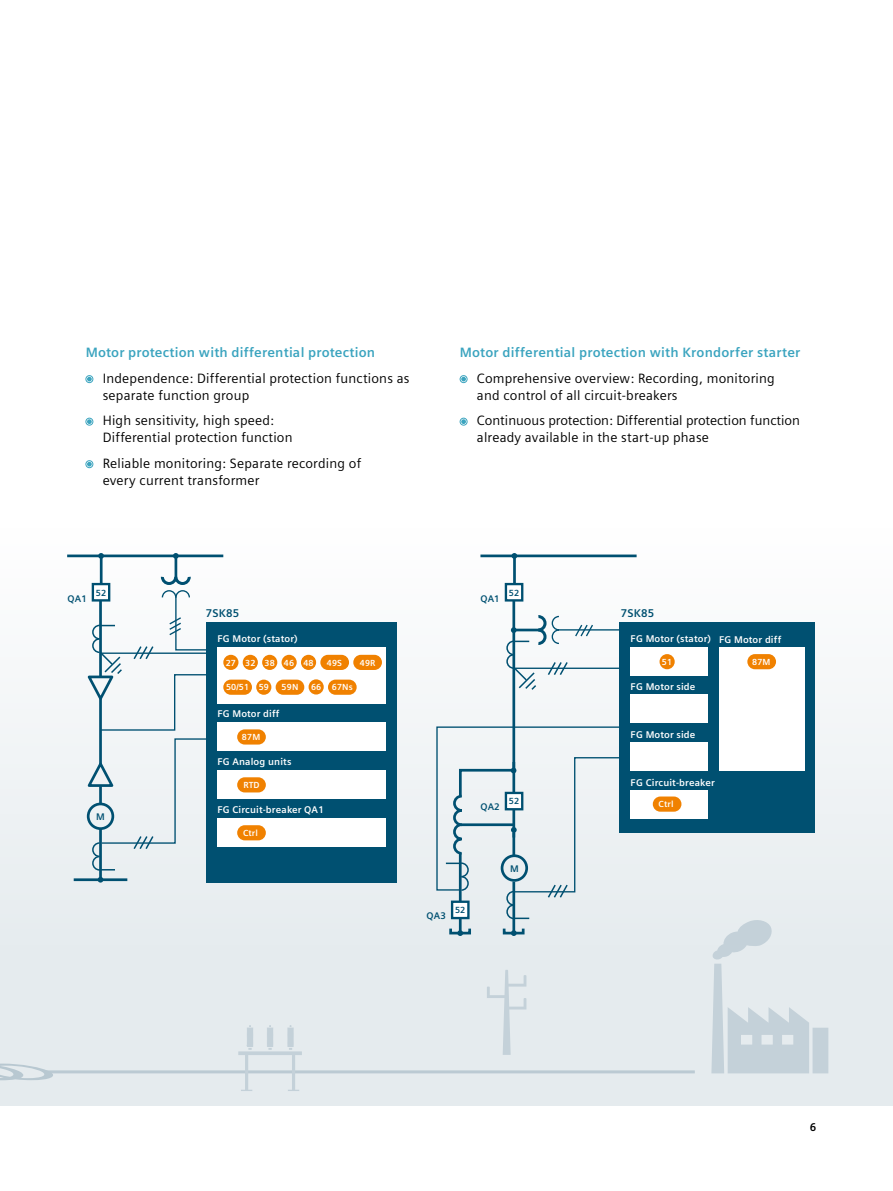
<style>
.page{position:relative;width:893px;height:1191px;background:#fff}
.page>*{position:absolute;margin:0;border:0;box-sizing:border-box;transform-origin:0 0}
.t1{font:13.5px/17px "Siemens Sans";letter-spacing:.015em;color:#000}
.t2{font:700 13.5px "Siemens Sans";letter-spacing:.015em;color:#3ba4bf}
.t3{font:700 11.25px "Siemens Sans";letter-spacing:.015em;color:#005071}
.t4{font:700 11.25px "Siemens Sans";color:#000}
.t5{font:700 9.75px "Siemens Sans";letter-spacing:.015em;color:#fff}
.t6{font:700 9.6px "Siemens Sans";letter-spacing:.015em;color:#005071}
.t7{font:700 8.85px "Siemens Sans";letter-spacing:.015em;color:#fff}
.t8{font:700 8.85px "Siemens Sans";letter-spacing:.015em;color:#005071}
</style>
<div class="page">
<div style="left:0;top:527px;width:893px;height:579px;background:linear-gradient(to bottom,#fdfdfd,#e0e7eb)"></div>
<hr style="left:45px;top:1070px;width:650px;height:3px;background:#fff">
<svg style="left:0;top:1063px;width:65px;height:17px"></svg>
<svg style="left:238px;top:1025px;width:64px;height:66px;background:#dce4e8"></svg>
<svg style="left:487px;top:969px;width:39px;height:85px;background:#dee5e9"></svg>
<svg style="left:88px;top:377px;width:3px;height:4px"></svg>
<div style="left:86px;top:375px;width:7px;height:8px;border:1px solid #3ba4bf;border-radius:50%"></div>
<div style="left:86px;top:418px;width:7px;height:7px;border:1px solid #3ba4bf;border-radius:50%"></div>
<svg style="left:88px;top:462px;width:3px;height:4px"></svg>
<div style="left:86px;top:460px;width:7px;height:8px;border:1px solid #3ba4bf;border-radius:50%"></div>
<svg style="left:462px;top:377px;width:3px;height:4px"></svg>
<div style="left:460px;top:375px;width:7px;height:8px;border:1px solid #3ba4bf;border-radius:50%"></div>
<div style="left:460px;top:418px;width:7px;height:7px;border:1px solid #3ba4bf;border-radius:50%"></div>
<svg style="left:711px;top:918px;width:117px;height:155px;background:#d7e0e5"></svg>
<div style="left:206px;top:622px;width:191px;height:260px;background:#005071"></div>
<div style="left:217px;top:647px;width:169px;height:56px;background:#fff"></div>
<div style="left:217px;top:722px;width:169px;height:29px;background:#fff"></div>
<div style="left:217px;top:770px;width:169px;height:29px;background:#fff"></div>
<div style="left:217px;top:818px;width:169px;height:29px;background:#fff"></div>
<div style="left:223px;top:655px;width:15px;height:15px;background:#f08100;border-radius:50%"></div>
<div style="left:243px;top:655px;width:15px;height:15px;background:#f08100;border-radius:50%"></div>
<div style="left:262px;top:655px;width:15px;height:15px;background:#f08100;border-radius:50%"></div>
<div style="left:256px;top:679px;width:15px;height:16px;background:#f08100;border-radius:50%"></div>
<div style="left:309px;top:679px;width:15px;height:15px;background:#f08100;border-radius:50%"></div>
<div style="left:282px;top:655px;width:15px;height:15px;background:#f08100;border-radius:50%"></div>
<div style="left:301px;top:655px;width:15px;height:15px;background:#f08100;border-radius:50%"></div>
<div style="left:237px;top:729px;width:29px;height:15px;background:#f08100;border-radius:8px"></div>
<div style="left:223px;top:679px;width:29px;height:16px;background:#f08100;border-radius:8px"></div>
<div style="left:320px;top:655px;width:29px;height:15px;background:#f08100;border-radius:8px"></div>
<div style="left:276px;top:679px;width:28px;height:16px;background:#f08100;border-radius:8px"></div>
<div style="left:328px;top:679px;width:29px;height:16px;background:#f08100;border-radius:8px"></div>
<div style="left:353px;top:655px;width:29px;height:15px;background:#f08100;border-radius:8px"></div>
<hr style="left:67px;top:554px;width:156px;height:3px;background:#005071">
<hr style="left:74px;top:878px;width:53px;height:3px;background:#005071">
<hr style="left:100px;top:556px;width:3px;height:28px;background:#005071">
<svg style="left:98px;top:553px;width:6px;height:6px"></svg>
<svg style="left:173px;top:553px;width:6px;height:6px"></svg>
<hr style="left:99px;top:828px;width:3px;height:53px;background:#005071">
<hr style="left:99px;top:698px;width:3px;height:67px;background:#005071">
<div style="left:237px;top:777px;width:29px;height:15px;background:#f08100;border-radius:8px"></div>
<div style="left:237px;top:825px;width:29px;height:15px;background:#f08100;border-radius:8px"></div>
<div style="left:620px;top:622px;width:195px;height:210px;background:#005071"></div>
<div style="left:631px;top:647px;width:77px;height:29px;background:#fff"></div>
<div style="left:719px;top:647px;width:85px;height:123px;background:#fff"></div>
<div style="left:659px;top:654px;width:16px;height:15px;background:#f08100;border-radius:50%"></div>
<hr style="left:512px;top:600px;width:3px;height:170px;background:#005071">
<hr style="left:459px;top:913px;width:3px;height:20px;background:#005071">
<hr style="left:480px;top:554px;width:157px;height:3px;background:#005071">
<hr style="left:513px;top:556px;width:3px;height:28px;background:#005071">
<hr style="left:512px;top:881px;width:3px;height:52px;background:#005071">
<hr style="left:558px;top:629px;width:62px;height:1px;background:#005071">
<svg style="left:511px;top:553px;width:6px;height:6px"></svg>
<hr style="left:514px;top:667px;width:106px;height:2px;background:#005071">
<div style="left:631px;top:694px;width:77px;height:28px;background:#fff"></div>
<div style="left:631px;top:742px;width:77px;height:28px;background:#fff"></div>
<div style="left:631px;top:789px;width:77px;height:29px;background:#fff"></div>
<div style="left:747px;top:654px;width:29px;height:15px;background:#f08100;border-radius:8px"></div>
<div style="left:653px;top:796px;width:28px;height:15px;background:#f08100;border-radius:8px"></div>
<svg style="left:457px;top:934px;width:6px;height:2px"></svg>
<svg style="left:511px;top:934px;width:6px;height:2px"></svg>
<div style="left:503px;top:927px;width:21px;height:7px;border:3px solid #005071"></div>
<div style="left:449px;top:927px;width:22px;height:7px;border:3px solid #005071"></div>
<hr style="left:175px;top:556px;width:2px;height:21px;background:#005071">
<div style="left:505px;top:583px;width:18px;height:18px;background:#fff;border:2px solid #005071"></div>
<svg style="left:436px;top:726px;width:185px;height:194px"></svg>
<svg style="left:85px;top:737px;width:121px;height:134px"></svg>
<svg style="left:85px;top:574px;width:129px;height:157px"></svg>
<svg style="left:506px;top:613px;width:88px;height:78px"></svg>
<p class="t2" style="left:86px;top:345px;width:291px">Motor protection with differential protection</p>
<p class="t1" style="left:103px;top:370px;width:308px">Independence: Differential protection functions as separate function group</p>
<p class="t1" style="left:103px;top:412px;width:191px">High sensitivity, high speed:<br>Differential protection function</p>
<p class="t1" style="left:103px;top:455px;width:260px">Reliable monitoring: Separate recording of every current transformer</p>
<p class="t2" style="left:460px;top:345px;width:342px">Motor differential protection with Krondorfer starter</p>
<p class="t1" style="left:477px;top:370px;width:299px">Comprehensive overview: Recording, monitoring and control of all circuit-breakers</p>
<p class="t1" style="left:477px;top:412px;width:325px">Continuous protection: Differential protection function already available in the start-up phase</p>
<p class="t8" style="left:96px;top:587px;width:12px">52</p>
<p class="t8" style="left:509px;top:587px;width:12px">52</p>
<p class="t6" style="left:68px;top:593px;width:21px">QA1</p>
<p class="t6" style="left:480px;top:593px;width:21px">QA1</p>
<p class="t3" style="left:206px;top:606px;width:35px">7SK85</p>
<p class="t5" style="left:217px;top:633px;width:82px">FG Motor (stator)</p>
<p class="t7" style="left:327px;top:657px;width:17px">49S</p>
<p class="t7" style="left:360px;top:657px;width:17px">49R</p>
<p class="t7" style="left:226px;top:657px;width:51px">27 32 38</p>
<p class="t7" style="left:259px;top:682px;width:12px">59</p>
<p class="t7" style="left:311px;top:682px;width:12px">66</p>
<p class="t7" style="left:284px;top:657px;width:31px">46 48</p>
<p class="t7" style="left:226px;top:682px;width:25px">50/51</p>
<p class="t7" style="left:282px;top:682px;width:18px">59N</p>
<p class="t7" style="left:332px;top:682px;width:22px">67Ns</p>
<p class="t5" style="left:217px;top:708px;width:64px">FG Motor diff</p>
<p class="t6" style="left:96px;top:811px;width:10px">M</p>
<p class="t7" style="left:242px;top:732px;width:20px">87M</p>
<p class="t5" style="left:217px;top:756px;width:76px">FG Analog units</p>
<p class="t5" style="left:217px;top:804px;width:108px">FG Circuit-breaker QA1</p>
<p class="t7" style="left:243px;top:780px;width:18px">RTD</p>
<p class="t7" style="left:243px;top:828px;width:16px">Ctrl</p>
<p class="t6" style="left:480px;top:801px;width:21px">QA2</p>
<p class="t8" style="left:509px;top:796px;width:12px">52</p>
<p class="t6" style="left:427px;top:910px;width:21px">QA3</p>
<p class="t8" style="left:455px;top:905px;width:12px">52</p>
<p class="t6" style="left:510px;top:863px;width:10px">M</p>
<p class="t3" style="left:621px;top:606px;width:35px">7SK85</p>
<p class="t5" style="left:631px;top:633px;width:152px">FG Motor (stator) FG Motor diff</p>
<p class="t7" style="left:662px;top:657px;width:12px">51</p>
<p class="t7" style="left:752px;top:656px;width:20px">87M</p>
<p class="t5" style="left:631px;top:681px;width:66px">FG Motor side</p>
<p class="t5" style="left:631px;top:729px;width:66px">FG Motor side</p>
<p class="t5" style="left:631px;top:776px;width:86px">FG Circuit-breaker</p>
<p class="t7" style="left:659px;top:799px;width:16px">Ctrl</p>
<p class="t4" style="left:810px;top:1120px;width:8px">6</p>
</div>
